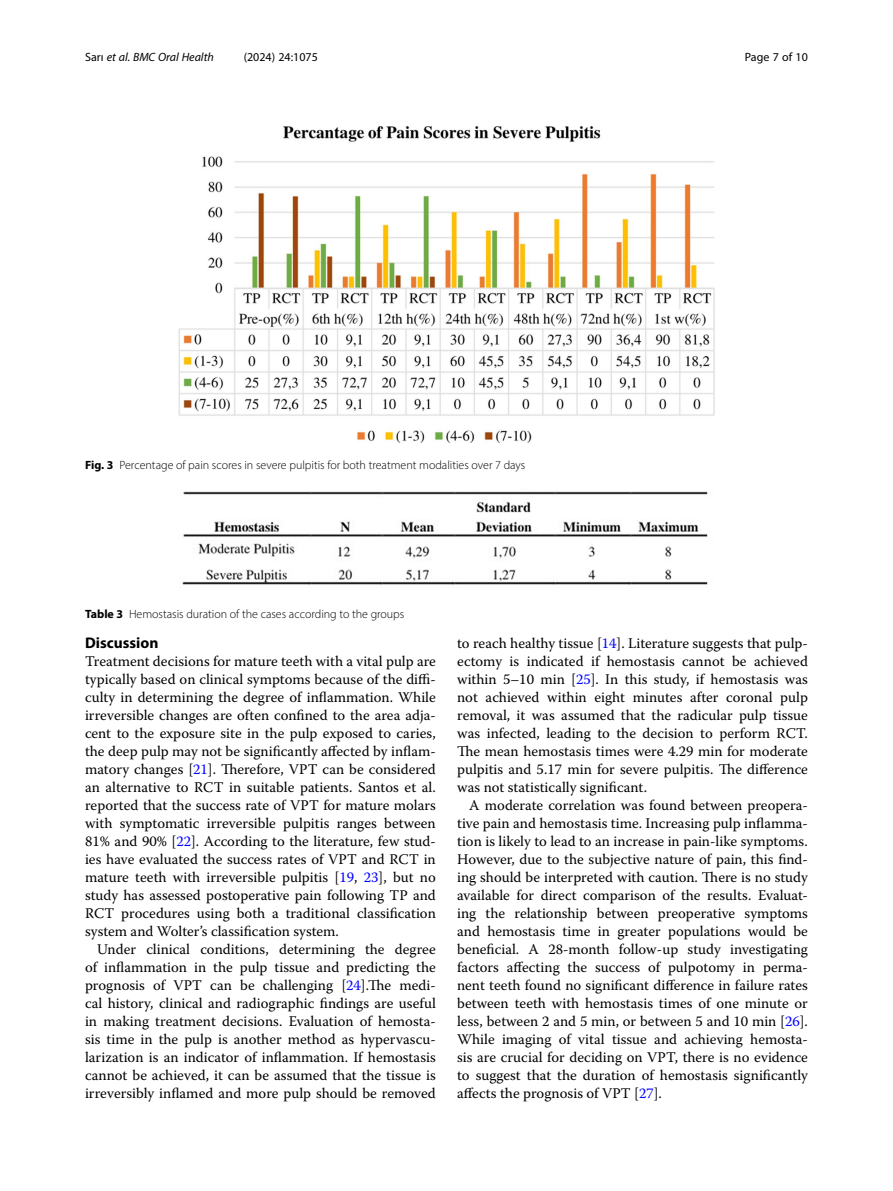
<style>
.page{position:relative;width:893px;height:1191px;background:#fff}
.page>*{position:absolute;margin:0;border:0;box-sizing:border-box;transform-origin:0 0}
.Head_1{font:700 15.45px "Myriad Pro";color:#000}
.Body_Text_Indent{font:14.7px/18px "Warnock Pro";color:#000;text-align:justify}
.Body_Text{font:14.7px/18px "Warnock Pro";color:#000;text-align:justify}
.Figure_Caption{font:300 12px "Myriad Pro";color:#000}
.t1{font:italic 12px "Myriad Pro";color:#000}
.t2{font:12px "Myriad Pro";color:#000}
.s1{font-style:normal}
.s2{font-weight:700}
.s3{color:#00f}
</style>
<div class="page">
<img style="left:182px;top:491px;width:526px;height:94px">
<img style="left:179px;top:126px;width:535px;height:316px">
<p class="t1" style="left:85px;top:50px;width:130px"><span class="s1">Sarı</span> et al. BMC Oral Health</p>
<p class="t2" style="left:244px;top:50px;width:76px">(2024) 24:1075</p>
<p class="t2" style="left:745px;top:50px;width:65px">Page 7 of 10</p>
<p class="Figure_Caption" style="left:85px;top:458px;width:442px"><span class="s2">Fig. 3</span> Percentage of pain scores in severe pulpitis for both treatment modalities over 7 days</p>
<p class="Figure_Caption" style="left:85px;top:606px;width:321px"><span class="s2">Table 3</span> Hemostasis duration of the cases according to the groups</p>
<p class="Head_1" style="left:85px;top:633px;width:75px">Discussion</p>
<p class="Body_Text" style="left:85px;top:652px;width:352px">Treatment decisions for mature teeth with a vital pulp are typically based on clinical symptoms because of the diffi&shy;culty in determining the degree of inflammation. While irreversible changes are often confined to the area adja&shy;cent to the exposure site in the pulp exposed to caries, the deep pulp may not be significantly affected by inflam&shy;matory changes [<span class="s3">21</span>]. Therefore, VPT can be considered an alternative to RCT in suitable patients. Santos et al. reported that the success rate of VPT for mature molars with symptomatic irreversible pulpitis ranges between 81% and 90% [<span class="s3">22</span>]. According to the literature, few stud&shy;ies have evaluated the success rates of VPT and RCT in mature teeth with irreversible pulpitis [<span class="s3">19</span>, <span class="s3">23</span>], but no study has assessed postoperative pain following TP and RCT procedures using both a traditional classification system and Wolter’s classification system.</p>
<p class="Body_Text_Indent" style="left:85px;top:940px;width:352px;text-indent:12px">Under clinical conditions, determining the degree of inflammation in the pulp tissue and predicting the prognosis of VPT can be challenging [<span class="s3">24</span>].The medi&shy;cal history, clinical and radiographic findings are useful in making treatment decisions. Evaluation of hemosta&shy;sis time in the pulp is another method as hypervascu&shy;larization is an indicator of inflammation. If hemostasis cannot be achieved, it can be assumed that the tissue is irreversibly inflamed and more pulp should be removed</p>
<p class="Body_Text_Indent" style="left:457px;top:634px;width:352px">to reach healthy tissue [<span class="s3">14</span>]. Literature suggests that pulp&shy;ectomy is indicated if hemostasis cannot be achieved within 5–10 min [<span class="s3">25</span>]. In this study, if hemostasis was not achieved within eight minutes after coronal pulp removal, it was assumed that the radicular pulp tissue was infected, leading to the decision to perform RCT.<br>The mean hemostasis times were 4.29 min for moderate pulpitis and 5.17 min for severe pulpitis. The difference was not statistically significant.</p>
<p class="Body_Text_Indent" style="left:457px;top:796px;width:352px;text-indent:12px">A moderate correlation was found between preopera&shy;tive pain and hemostasis time. Increasing pulp inflamma&shy;tion is likely to lead to an increase in pain-like symptoms.<br>However, due to the subjective nature of pain, this find&shy;ing should be interpreted with caution. There is no study available for direct comparison of the results. Evaluat&shy;ing the relationship between preoperative symptoms and hemostasis time in greater populations would be beneficial. A 28-month follow-up study investigating factors affecting the success of pulpotomy in perma&shy;nent teeth found no significant difference in failure rates between teeth with hemostasis times of one minute or less, between 2 and 5 min, or between 5 and 10 min [<span class="s3">26</span>].<br>While imaging of vital tissue and achieving hemosta&shy;sis are crucial for deciding on VPT, there is no evidence to suggest that the duration of hemostasis significantly affects the prognosis of VPT [<span class="s3">27</span>].</p>
</div>
